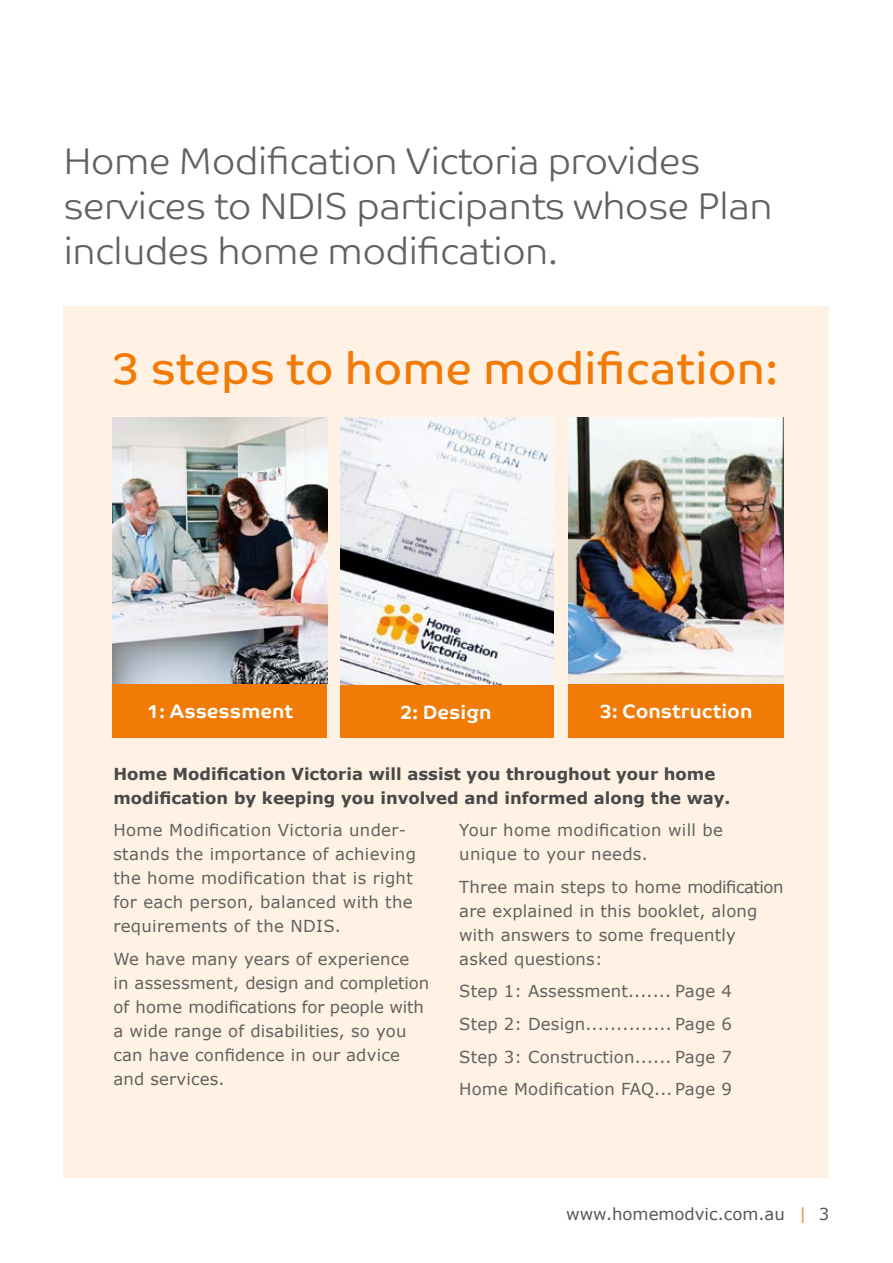
<style>
.page{position:relative;width:893px;height:1263px;background:#fff}
.page>*{position:absolute;margin:0;border:0;box-sizing:border-box;transform-origin:0 0}
.t1{font:45px "Co Text";color:#f17b06}
.t2{font:37.5px/45px "Co Text Lt";letter-spacing:-.02em;color:#616161}
.t3{font:19.5px "Co Text Bd";color:#fff}
.t4{font:16.5px/24px "Verdana";letter-spacing:.01em;color:#616161}
.t5{font:700 16.5px/24px "Verdana";color:#494949}
.t6{font:16.5px "Verdana";color:#565656}
.s1{color:#f48d41}
</style>
<div class="page">
<div style="left:64px;top:307px;width:765px;height:871px;background:#fff1e4"></div>
<div style="left:113px;top:417px;width:214px;height:321px;background:#f17b06"></div>
<img style="left:113px;top:417px;width:214px;height:267px">
<div style="left:341px;top:418px;width:213px;height:320px;background:#f17b06"></div>
<img style="left:341px;top:418px;width:213px;height:266px">
<div style="left:568px;top:418px;width:215px;height:320px;background:#f17b06"></div>
<img style="left:568px;top:418px;width:215px;height:266px">
<h2 class="t2" style="left:63px;top:138px;width:711px">Home Modification Victoria provides services to NDIS participants whose Plan includes home modification.</h2>
<h1 class="t1" style="left:111px;top:342px;width:669px">3 steps to home modification:</h1>
<p class="t3" style="left:147px;top:699px;width:148px">1: Assessment</p>
<p class="t3" style="left:400px;top:700px;width:93px">2: Design</p>
<p class="t3" style="left:599px;top:699px;width:155px">3: Construction</p>
<p class="t5" style="left:113px;top:761px;width:619px">Home Modification Victoria will assist you throughout your home modification by keeping you involved and informed along the way.</p>
<p class="t4" style="left:113px;top:818px;width:304px">Home Modification Victoria under&shy;stands the importance of achieving the home modification that is right for each person, balanced with the requirements of the NDIS.</p>
<p class="t4" style="left:113px;top:947px;width:317px">We have many years of experience<br>in assessment, design and completion of home modifications for people with a wide range of disabilities, so you can have confidence in our advice and services.</p>
<p class="t4" style="left:459px;top:818px;width:265px">Your home modification will be unique to your needs.</p>
<p class="t4" style="left:459px;top:875px;width:326px">Three main steps to home modification are explained in this booklet, along with answers to some frequently asked questions:</p>
<p class="t4" style="left:459px;top:975px;width:274px;line-height:32.5px;text-align:justify">Step 1: Assessment....... Page 4<br>Step 2: Design.............. Page 6<br>Step 3: Construction...... Page 7<br>Home Modification FAQ... Page 9</p>
<p class="t6" style="left:566px;top:1203px;width:264px">www.homemodvic.com.au <span class="s1">|</span> 3</p>
</div>
